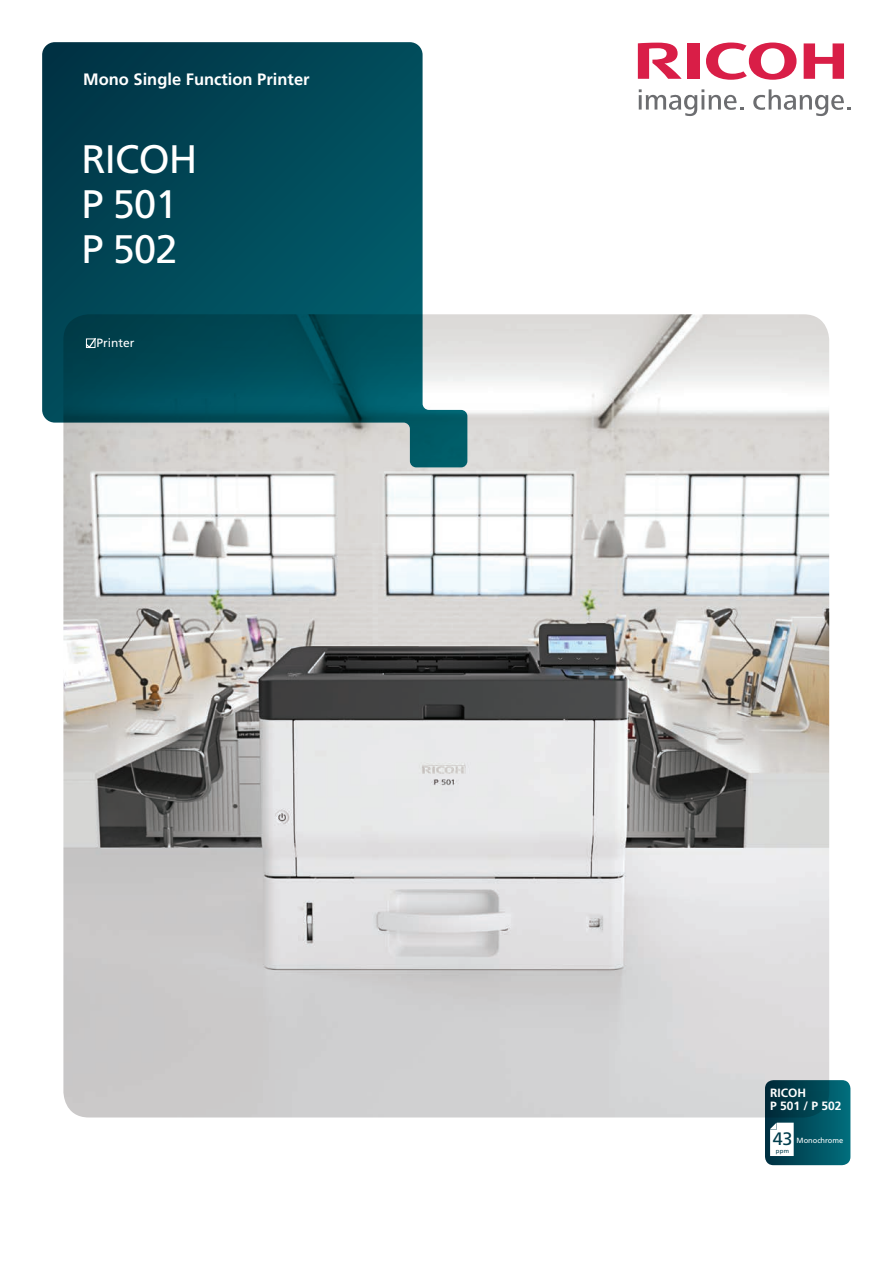
<style>
.page{position:relative;width:893px;height:1263px;background:#fff}
.page>*{position:absolute;margin:0;border:0;box-sizing:border-box;transform-origin:0 0}
.t1{font:39.75px/45px "Frutiger LT Std";letter-spacing:-.02em;color:#fff}
.t2{font:18px "Frutiger LT Std";color:#013d4d}
.t3{font:700 16.5px "Frutiger LT Std";color:#fff}
.t4{font:700 12px/13.5px "Frutiger LT Std";color:#fff}
.t5{font:12px "Frutiger LT Std";color:#fff}
.t6{font:7.5px "Frutiger LT Std";letter-spacing:-.005em;color:#fff}
.t7{font:6px "Frutiger LT Std";color:#013d4d}
</style>
<div class="page">
<img style="left:63px;top:314px;width:766px;height:803px">
<div style="left:765px;top:1080px;width:85px;height:85px;background:linear-gradient(to right,#022939,#006c7b);border-radius:9px"></div>
<svg style="left:770px;top:1123px;width:24px;height:33px"></svg>
<svg style="left:42px;top:42px;width:425px;height:425px;background:#2a6571"></svg>
<svg style="left:85px;top:337px;width:12px;height:12px"></svg>
<div style="left:86px;top:339px;width:9px;height:9px;border:1px solid #fff"></div>
<svg style="left:706px;top:43px;width:90px;height:37px"></svg>
<svg style="left:804px;top:43px;width:40px;height:36px"></svg>
<div style="left:687px;top:43px;width:12px;height:36px;background:#d91e47"></div>
<svg style="left:638px;top:43px;width:44px;height:36px"></svg>
<svg style="left:639px;top:89px;width:104px;height:27px"></svg>
<svg style="left:753px;top:89px;width:97px;height:27px"></svg>
<p class="t3" style="left:83px;top:70px;width:228px">Mono Single Function Printer</p>
<h1 class="t1" style="left:81px;top:137px;width:118px">RICOH<br>P 501<br>P 502</h1>
<p class="t5" style="left:96px;top:336px;width:40px">Printer</p>
<p class="t4" style="left:770px;top:1086px;width:73px">RICOH<br>P 501 / P 502</p>
<p class="t7" style="left:776px;top:1147px;width:15px">ppm</p>
<p class="t2" style="left:773px;top:1128px;width:21px">43</p>
<p class="t6" style="left:797px;top:1136px;width:48px">Monochrome</p>
</div>
